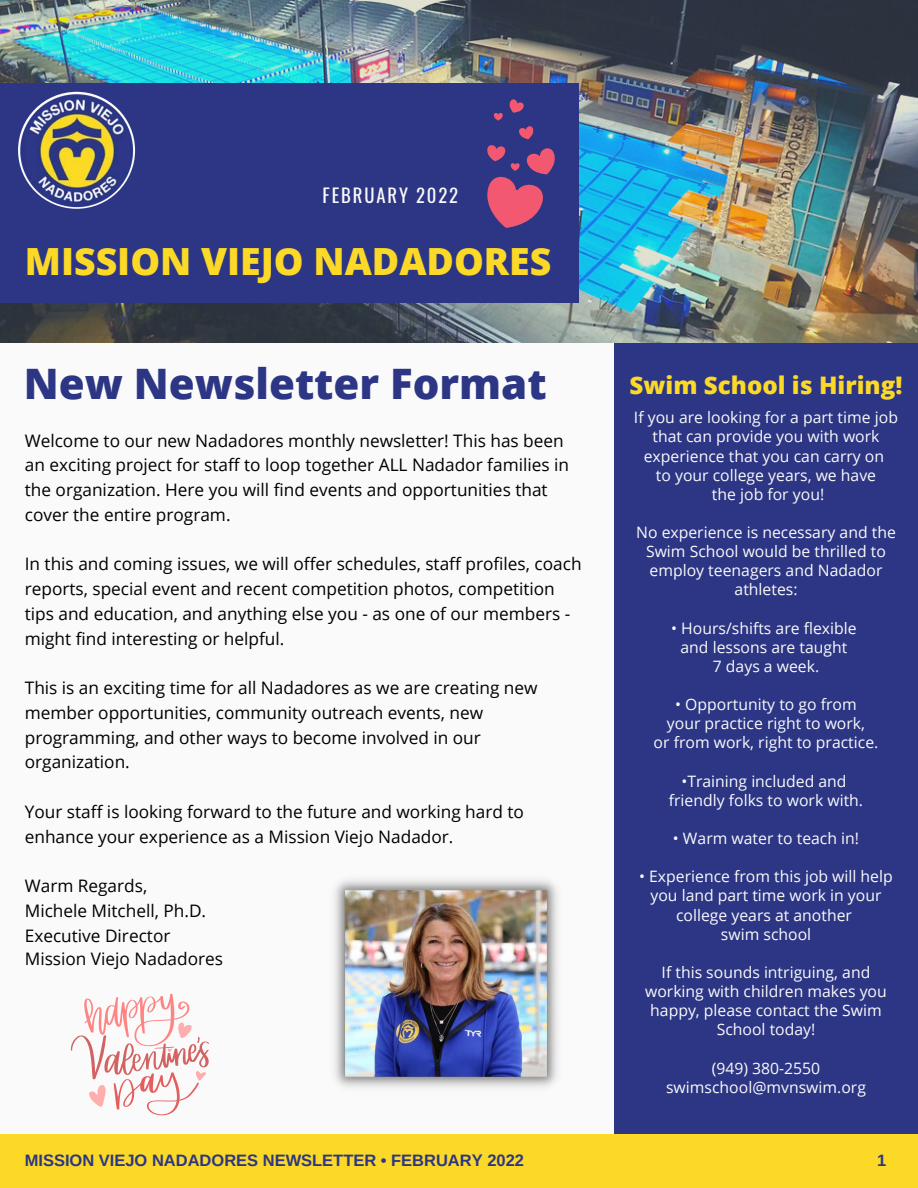
<style>
.page{position:relative;width:918px;height:1188px;background:#fafafa}
.page>*{position:absolute;margin:0;border:0;box-sizing:border-box;transform-origin:0 0}
.t1{font:800 42px "Open Sans";color:#2c3684}
.t2{font:800 37.5px "Open Sans";color:#fcd927}
.t3{font:800 24.15px "Open Sans";color:#fcd927}
.t4{font:18.6px "Oswald";letter-spacing:.1em;color:#fafafa}
.t5{font:17.25px/24.8px "Open Sans";color:#000}
.t6{font:700 16.5px "Arimo";color:#2c3684}
.t7{font:15.75px/19.2px "Open Sans";color:#fafafa;text-align:center}
</style>
<div class="page">
<div style="left:614px;top:342px;width:304px;height:845px;background:#2c3684"></div>
<img style="left:0;top:0;width:918px;height:342px">
<div style="left:0;top:83px;width:579px;height:220px;background:#2c3684"></div>
<div style="left:0;top:1134px;width:918px;height:54px;background:#fcd927"></div>
<img style="left:18px;top:91px;width:117px;height:118px">
<svg style="left:487px;top:99px;width:68px;height:129px"></svg>
<img style="left:334px;top:879px;width:224px;height:209px">
<svg style="left:71px;top:994px;width:138px;height:121px"></svg>
<p class="t4" style="left:323px;top:181px;width:137px">FEBRUARY 2022</p>
<p class="t2" style="left:25px;top:235px;width:528px">MISSION VIEJO NADADORES</p>
<p class="t1" style="left:24px;top:354px;width:524px">New Newsletter Format</p>
<p class="t5" style="left:25px;top:428px;width:546px">Welcome to our new Nadadores monthly newsletter! This has been an exciting project for staff to loop together ALL Nadador families in the organization. Here you will find events and opportunities that cover the entire program.</p>
<p class="t5" style="left:25px;top:551px;width:558px">In this and coming issues, we will offer schedules, staff profiles, coach reports, special event and recent competition photos, competition tips and education, and anything else you - as one of our members - might find interesting or helpful.</p>
<p class="t5" style="left:25px;top:675px;width:514px">This is an exciting time for all Nadadores as we are creating new member opportunities, community outreach events, new programming, and other ways to become involved in our organization.</p>
<p class="t5" style="left:25px;top:799px;width:501px">Your staff is looking forward to the future and working hard to enhance your experience as a Mission Viejo Nadador.</p>
<p class="t5" style="left:25px;top:873px;width:124px">Warm Regards,</p>
<p class="t5" style="left:25px;top:898px;width:183px">Michele Mitchell, Ph.D.</p>
<p class="t5" style="left:25px;top:923px;width:147px">Executive Director</p>
<p class="t5" style="left:25px;top:946px;width:200px">Mission Viejo Nadadores</p>
<p class="t3" style="left:630px;top:368px;width:274px">Swim School is Hiring!</p>
<p class="t7" style="left:634px;top:408px;width:266px">If you are looking for a part time job that can provide you with work experience that you can carry on</p>
<p class="t7" style="left:656px;top:465px;width:222px">to your college years, we have</p>
<p class="t7" style="left:712px;top:484px;width:114px">the job for you!</p>
<p class="t7" style="left:636px;top:522px;width:261px">No experience is necessary and the<br>Swim School would be thrilled to employ teenagers and Nadador athletes:</p>
<p class="t7" style="left:671px;top:618px;width:187px">• Hours/shifts are flexible</p>
<p class="t7" style="left:680px;top:637px;width:169px">and lessons are taught</p>
<p class="t7" style="left:713px;top:656px;width:108px">7 days a week.</p>
<p class="t7" style="left:675px;top:695px;width:183px">• Opportunity to go from</p>
<p class="t7" style="left:667px;top:714px;width:200px">your practice right to work,</p>
<p class="t7" style="left:654px;top:733px;width:226px">or from work, right to practice.</p>
<p class="t7" style="left:681px;top:771px;width:167px">•Training included and</p>
<p class="t7" style="left:669px;top:790px;width:196px">friendly folks to work with.</p>
<p class="t7" style="left:673px;top:828px;width:188px">• Warm water to teach in!</p>
<p class="t7" style="left:639px;top:867px;width:255px">• Experience from this job will help you land part time work in your college years at another</p>
<p class="t7" style="left:721px;top:924px;width:92px">swim school</p>
<p class="t7" style="left:645px;top:962px;width:243px">If this sounds intriguing, and working with children makes you happy, please contact the Swim<br>School today!</p>
<p class="t7" style="left:712px;top:1058px;width:110px">(949) 380-2550</p>
<p class="t7" style="left:666px;top:1077px;width:201px">swimschool@mvnswim.org</p>
<p class="t6" style="left:25px;top:1151px;width:501px">MISSION VIEJO NADADORES NEWSLETTER • FEBRUARY 2022</p>
<p class="t6" style="left:877px;top:1151px;width:11px">1</p>
</div>
